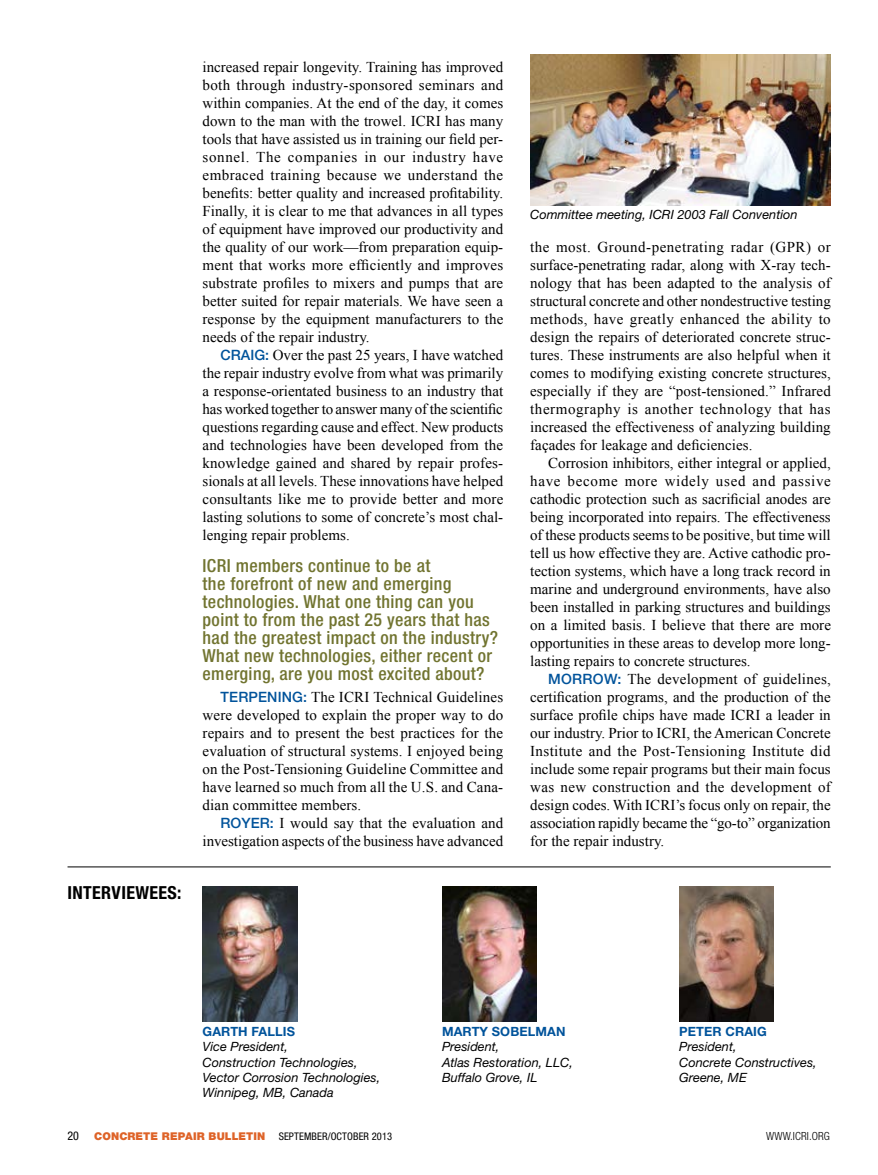
<style>
.page{position:relative;width:878px;height:1175px;background:#fff}
.page>*{position:absolute;margin:0;border:0;box-sizing:border-box;transform-origin:0 0}
.t1{font:500 condensed 18px/18px "Helvetica Neue LT Std";letter-spacing:.02em;color:#717430}
.t2{font:700 condensed 18px "Helvetica Neue LT Std";letter-spacing:.02em;color:#000}
.t3{font:15px/18px "Times New Roman";color:#000;text-align:justify}
.t4{font:italic 12.75px/15.3px "Helvetica Neue LT Std";color:#000}
.t5{font:700 12.75px "Helvetica Neue LT Std";letter-spacing:.01em;color:#00539b}
.t6{font:condensed 12px "Helvetica Neue LT Std";color:#000}
.t7{font:300 condensed 11.25px "Helvetica Neue LT Std";letter-spacing:.01em;color:#000}
.t8{font:900 10.8px "Helvetica Neue LT Std";letter-spacing:.01em;color:#de6328}
.t9{font:condensed 10.5px "Helvetica Neue LT Std";letter-spacing:.01em;color:#000}
.s1{font-family:"Helvetica Neue LT Std";font-weight:500;font-size:14.25px;color:#00539b}
</style>
<div class="page">
<img style="left:203px;top:886px;width:94px;height:135px">
<img style="left:442px;top:886px;width:94px;height:135px">
<img style="left:679px;top:886px;width:94px;height:135px">
<hr style="left:68px;top:866px;width:762px;height:1px;background:#000">
<img style="left:530px;top:54px;width:300px;height:152px">
<p class="t2" style="left:68px;top:882px;width:115px">INTERVIEWEES:</p>
<p class="t3" style="left:202px;top:58px;width:302px">increased repair longevity. Training has improved both through industry-sponsored seminars and within companies. At the end of the day, it comes down to the man with the trowel. ICRI has many tools that have assisted us in training our field per&shy;sonnel. The companies in our industry have embraced training because we understand the benefits: better quality and increased profitability.<br>Finally, it is clear to me that advances in all types of equipment have improved our productivity and the quality of our work—from preparation equip&shy;ment that works more efficiently and improves substrate profiles to mixers and pumps that are better suited for repair materials. We have seen a response by the equipment manufacturers to the needs of the repair industry.</p>
<p class="t3" style="left:202px;top:346px;width:302px;text-indent:18px"><span class="s1">CRAIG:</span> Over the past 25 years, I have watched the repair industry evolve from what was primarily a response-orientated business to an industry that has worked together to answer many of the scientific questions regarding cause and effect. New products and technologies have been developed from the knowledge gained and shared by repair profes&shy;sionals at all levels. These innovations have helped consultants like me to provide better and more lasting solutions to some of concrete’s most chal&shy;lenging repair problems.</p>
<p class="t1" style="left:202px;top:557px;width:297px">ICRI members continue to be at<br>the forefront of new and emerging technologies. What one thing can you point to from the past 25 years that has had the greatest impact on the industry?<br>What new technologies, either recent or emerging, are you most excited about?</p>
<p class="t3" style="left:202px;top:687px;width:302px;text-indent:18px"><span class="s1">TERPENING:</span> The ICRI Technical Guidelines were developed to explain the proper way to do repairs and to present the best practices for the evaluation of structural systems. I enjoyed being on the Post-Tensioning Guideline Committee and have learned so much from all the U.S. and Cana&shy;dian committee members.</p>
<p class="t3" style="left:202px;top:813px;width:302px;text-align:right"><span class="s1">ROYER:</span> I would say that the evaluation and investigation aspects of the business have advanced</p>
<p class="t4" style="left:530px;top:207px;width:269px">Committee meeting, ICRI 2003 Fall Convention</p>
<p class="t3" style="left:530px;top:238px;width:302px">the most. Ground-penetrating radar (GPR) or surface-penetrating radar, along with X-ray tech&shy;nology that has been adapted to the analysis of structural concrete and other nondestructive testing methods, have greatly enhanced the ability to design the repairs of deteriorated concrete struc&shy;tures. These instruments are also helpful when it comes to modifying existing concrete structures, especially if they are “post-tensioned.” Infrared thermography is another technology that has increased the effectiveness of analyzing building façades for leakage and deficiencies.</p>
<p class="t3" style="left:530px;top:454px;width:302px;text-indent:18px">Corrosion inhibitors, either integral or applied, have become more widely used and passive cathodic protection such as sacrificial anodes are being incorporated into repairs. The effectiveness of these products seems to be positive, but time will tell us how effective they are. Active cathodic pro&shy;tection systems, which have a long track record in marine and underground environments, have also been installed in parking structures and buildings on a limited basis. I believe that there are more opportunities in these areas to develop more long&shy;lasting repairs to concrete structures.</p>
<p class="t3" style="left:530px;top:670px;width:302px;text-indent:18px"><span class="s1">MORROW:</span> The development of guidelines, certification programs, and the production of the surface profile chips have made ICRI a leader in our industry. Prior to ICRI, the American Concrete Institute and the Post-Tensioning Institute did include some repair programs but their main focus was new construction and the development of design codes. With ICRI’s focus only on repair, the association rapidly became the “go-to” organization for the repair industry.</p>
<p class="t5" style="left:202px;top:1023px;width:94px">GARTH FALLIS</p>
<p class="t4" style="left:202px;top:1038px;width:179px">Vice President,<br>Construction Technologies,<br>Vector Corrosion Technologies,<br>Winnipeg, MB, Canada</p>
<p class="t5" style="left:442px;top:1023px;width:125px">MARTY SOBELMAN</p>
<p class="t4" style="left:442px;top:1038px;width:132px">President,<br>Atlas Restoration, LLC,<br>Buffalo Grove, IL</p>
<p class="t5" style="left:679px;top:1023px;width:89px">PETER CRAIG</p>
<p class="t4" style="left:679px;top:1038px;width:139px">President,<br>Concrete Constructives,<br>Greene, ME</p>
<p class="t6" style="left:68px;top:1129px;width:13px">20</p>
<p class="t8" style="left:94px;top:1130px;width:173px">CONCRETE REPAIR BULLETIN</p>
<p class="t9" style="left:279px;top:1130px;width:115px">SEPTEMBER/OCTOBER 2013</p>
<p class="t7" style="left:766px;top:1129px;width:65px">WWW.ICRI.ORG</p>
</div>
